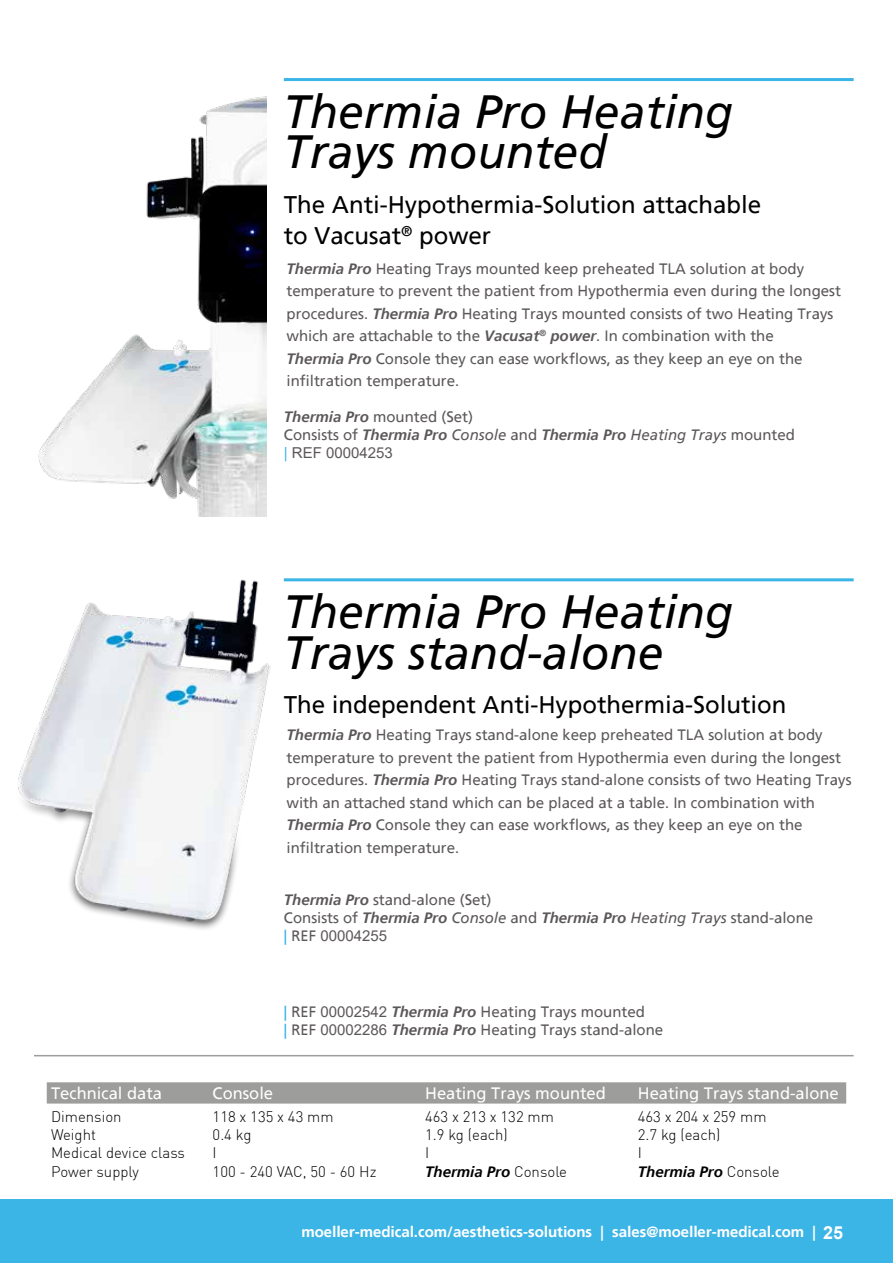
<style>
.page{position:relative;width:893px;height:1263px;background:#fff}
.page>*{position:absolute;margin:0;border:0;box-sizing:border-box;transform-origin:0 0}
.t1{font:italic 46.5px/40.5px "Frutiger Linotype";color:#000}
.t2{font:24px/31.5px "Frutiger Linotype";color:#000}
.t3{font:16.5px "Frutiger Linotype";color:#fff}
.t4{font:15px/22.5px "Frutiger Linotype";color:#5c585a}
.t5{font:300 15px "DIN";color:#000}
.t6{font:700 15px "Frutiger Linotype";color:#fff}
.t7{font:italic 700 15px "Frutiger Linotype";color:#000}
.t8{font:15px "Arial";color:#5c585a}
.s1{font-weight:700;font-style:italic}
.s2{font-style:italic}
.s3{color:#3bb4e6}
.s4{font-family:"Frutiger Linotype";color:#3bb4e6}
.s5{font-family:"Frutiger Linotype"}
.s6{font-family:"Arial"}
.s7{font-family:"DIN";font-weight:300;font-style:normal}
.s8{font-family:"Arial";font-size:18px}
</style>
<div class="page">
<div style="left:0;top:1199px;width:893px;height:64px;background:#3bb4e6"></div>
<hr style="left:284px;top:78px;width:570px;height:3px;background:#3bb4e6">
<hr style="left:284px;top:578px;width:570px;height:3px;background:#3bb4e6">
<div style="left:47px;top:1082px;width:799px;height:21px;background:#9d9d9c"></div>
<hr style="left:34px;top:1055px;width:820px;height:1px;background:#9d9d9c">
<img style="left:18px;top:578px;width:439px;height:351px">
<img style="left:38px;top:96px;width:229px;height:420px">
<h1 class="t1" style="left:284px;top:92px;width:451px">Thermia Pro Heating<br>Trays mounted</h1>
<h2 class="t2" style="left:284px;top:188px;width:479px">The Anti-Hypothermia-Solution attachable to Vacusat<sup>®</sup> power</h2>
<p class="t4" style="left:287px;top:257px;width:556px"><span class="s1">Thermia Pro</span> Heating Trays mounted keep preheated TLA solution at body temperature to prevent the patient from Hypothermia even during the longest procedures. <span class="s1">Thermia Pro</span> Heating Trays mounted consists of two Heating Trays which are attachable to the <span class="s1">Vacusat</span><sup>®</sup> <span class="s1">power</span>. In combination with the<br><span class="s1">Thermia Pro</span> Console they can ease workflows, as they keep an eye on the infiltration temperature.</p>
<p class="t4" style="left:284px;top:408px;width:512px;line-height:18px"><span class="s1">Thermia Pro</span> mounted (Set)<br>Consists of <span class="s1">Thermia Pro</span> <span class="s2">Console</span> and <span class="s1">Thermia Pro</span> <span class="s2">Heating Trays</span> mounted</p>
<p class="t8" style="left:284px;top:442px;width:110px"><span class="s3">|</span> REF 00004253</p>
<h1 class="t1" style="left:284px;top:592px;width:451px">Thermia Pro Heating<br>Trays stand-alone</h1>
<h2 class="t2" style="left:284px;top:689px;width:504px">The independent Anti-Hypothermia-Solution</h2>
<p class="t4" style="left:287px;top:724px;width:566px"><span class="s1">Thermia Pro</span> Heating Trays stand-alone keep preheated TLA solution at body temperature to prevent the patient from Hypothermia even during the longest procedures. <span class="s1">Thermia Pro</span> Heating Trays stand-alone consists of two Heating Trays with an attached stand which can be placed at a table. In combination with <span class="s1">Thermia Pro</span> Console they can ease workflows, as they keep an eye on the infiltration temperature.</p>
<p class="t4" style="left:284px;top:891px;width:531px;line-height:18px"><span class="s1">Thermia Pro</span> stand-alone (Set)<br>Consists of <span class="s1">Thermia Pro</span> <span class="s2">Console</span> and <span class="s1">Thermia Pro</span> <span class="s2">Heating Trays</span> stand-alone</p>
<p class="t8" style="left:284px;top:926px;width:105px"><span class="s4">|</span> <span class="s5">REF</span> 00004255</p>
<p class="t4" style="left:284px;top:1003px;width:381px;line-height:18px"><span class="s3">|</span> REF <span class="s6">00002542</span> <span class="s1">Thermia Pro</span> Heating Trays mounted<br><span class="s3">|</span> REF <span class="s6">00002286</span> <span class="s1">Thermia Pro</span> Heating Trays stand-alone</p>
<p class="t3" style="left:51px;top:1083px;width:112px">Technical data</p>
<p class="t3" style="left:213px;top:1083px;width:62px">Console</p>
<p class="t3" style="left:425px;top:1083px;width:182px">Heating Trays mounted</p>
<p class="t3" style="left:638px;top:1083px;width:202px">Heating Trays stand-alone</p>
<p class="t5" style="left:51px;top:1107px;width:72px">Dimension</p>
<p class="t5" style="left:213px;top:1107px;width:122px">118 x 135 x 43 mm</p>
<p class="t5" style="left:425px;top:1107px;width:130px">463 x 213 x 132 mm</p>
<p class="t5" style="left:638px;top:1107px;width:130px">463 x 204 x 259 mm</p>
<p class="t5" style="left:51px;top:1125px;width:46px">Weight</p>
<p class="t5" style="left:213px;top:1125px;width:40px">0.4 kg</p>
<p class="t5" style="left:425px;top:1125px;width:84px">1.9 kg (each)</p>
<p class="t5" style="left:638px;top:1125px;width:84px">2.7 kg (each)</p>
<p class="t5" style="left:51px;top:1144px;width:135px">Medical device class</p>
<p class="t5" style="left:213px;top:1144px;width:6px">I</p>
<p class="t5" style="left:425px;top:1144px;width:6px">I</p>
<p class="t5" style="left:638px;top:1144px;width:6px">I</p>
<p class="t5" style="left:51px;top:1162px;width:89px">Power supply</p>
<p class="t5" style="left:213px;top:1162px;width:165px">100 - 240 VAC, 50 - 60 Hz</p>
<p class="t7" style="left:425px;top:1162px;width:143px">Thermia Pro <span class="s7">Console</span></p>
<p class="t7" style="left:638px;top:1162px;width:143px">Thermia Pro <span class="s7">Console</span></p>
<p class="t6" style="left:301px;top:1223px;width:543px">moeller-medical.com/aesthetics-solutions | sales@moeller-medical.com | <span class="s8">25</span></p>
</div>
